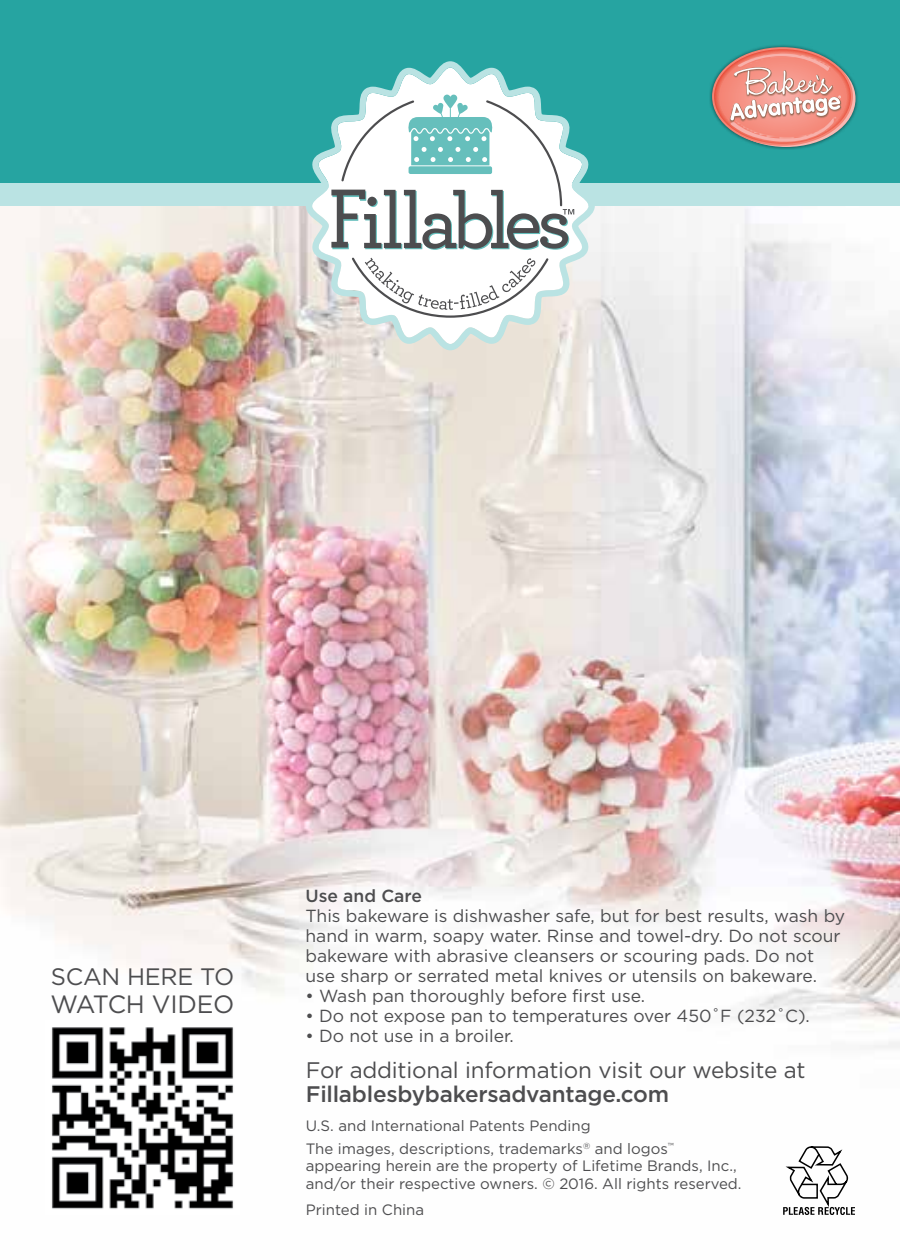
<style>
.page{position:relative;width:900px;height:1260px;background:#fff}
.page>*{position:absolute;margin:0;border:0;box-sizing:border-box;transform-origin:0 0}
.t1{font:25px "Gotham";letter-spacing:-.01em;color:#4d4d4f}
.t2{font:23.75px "Gotham";letter-spacing:-.01em;color:#4d4d4f}
.t3{font:22.5px "Gotham";letter-spacing:-.01em;color:#4d4d4f}
.t4{font:500 22.5px "Gotham";letter-spacing:-.01em;color:#4d4d4f}
.t5{font:17.5px/20px "Gotham";color:#4d4d4f}
.t6{font:500 17.5px "Gotham";color:#4d4d4f}
.t7{font:15px/23px "Gotham";color:#4d4d4f}
</style>
<div class="page">
<img style="left:0;top:206px;width:900px;height:842px">
<svg style="left:783px;top:1146px;width:72px;height:69px"></svg>
<div style="left:0;top:183px;width:900px;height:23px;background:#bae3e3"></div>
<div style="left:0;top:0;width:900px;height:183px;background:#26a4a1"></div>
<div style="left:709px;top:44px;width:150px;height:106px;background:#000;opacity:.45"></div>
<img style="left:728px;top:44px;width:114px;height:4px">
<img style="left:721px;top:145px;width:126px;height:5px">
<svg style="left:713px;top:48px;width:139px;height:97px;background:#c9998f"></svg>
<svg style="left:306px;top:61px;width:289px;height:289px"></svg>
<svg style="left:331px;top:95px;width:243px;height:155px"></svg>
<svg style="left:352px;top:258px;width:197px;height:60px"></svg>
<img style="left:45px;top:1021px;width:195px;height:188px">
<h2 class="t2" style="left:51px;top:964px;width:185px">SCAN HERE TO</h2>
<h1 class="t1" style="left:51px;top:990px;width:185px">WATCH VIDEO</h1>
<p class="t6" style="left:305px;top:886px;width:118px">Use and Care</p>
<p class="t5" style="left:305px;top:905px;width:541px">This bakeware is dishwasher safe, but for best results, wash by hand in warm, soapy water. Rinse and towel-dry. Do not scour bakeware with abrasive cleansers or scouring pads. Do not use sharp or serrated metal knives or utensils on bakeware.</p>
<p class="t5" style="left:305px;top:985px;width:341px">• Wash pan thoroughly before first use.</p>
<p class="t5" style="left:305px;top:1005px;width:506px">• Do not expose pan to temperatures over 450˚F (232˚C).</p>
<p class="t5" style="left:305px;top:1025px;width:210px">• Do not use in a broiler.</p>
<p class="t3" style="left:306px;top:1057px;width:501px">For additional information visit our website at</p>
<p class="t4" style="left:306px;top:1082px;width:365px">Fillablesbybakersadvantage.com</p>
<p class="t7" style="left:306px;top:1114px;width:370px">U.S. and International Patents Pending<br>The images, descriptions, trademarks<sup>®</sup> and logos<sup>™</sup></p>
<p class="t7" style="left:306px;top:1157px;width:437px;line-height:17.5px">appearing herein are the property of Lifetime Brands, Inc., and/or their respective owners. © 2016. All rights reserved.</p>
<p class="t7" style="left:306px;top:1198px;width:120px">Printed in China</p>
</div>
